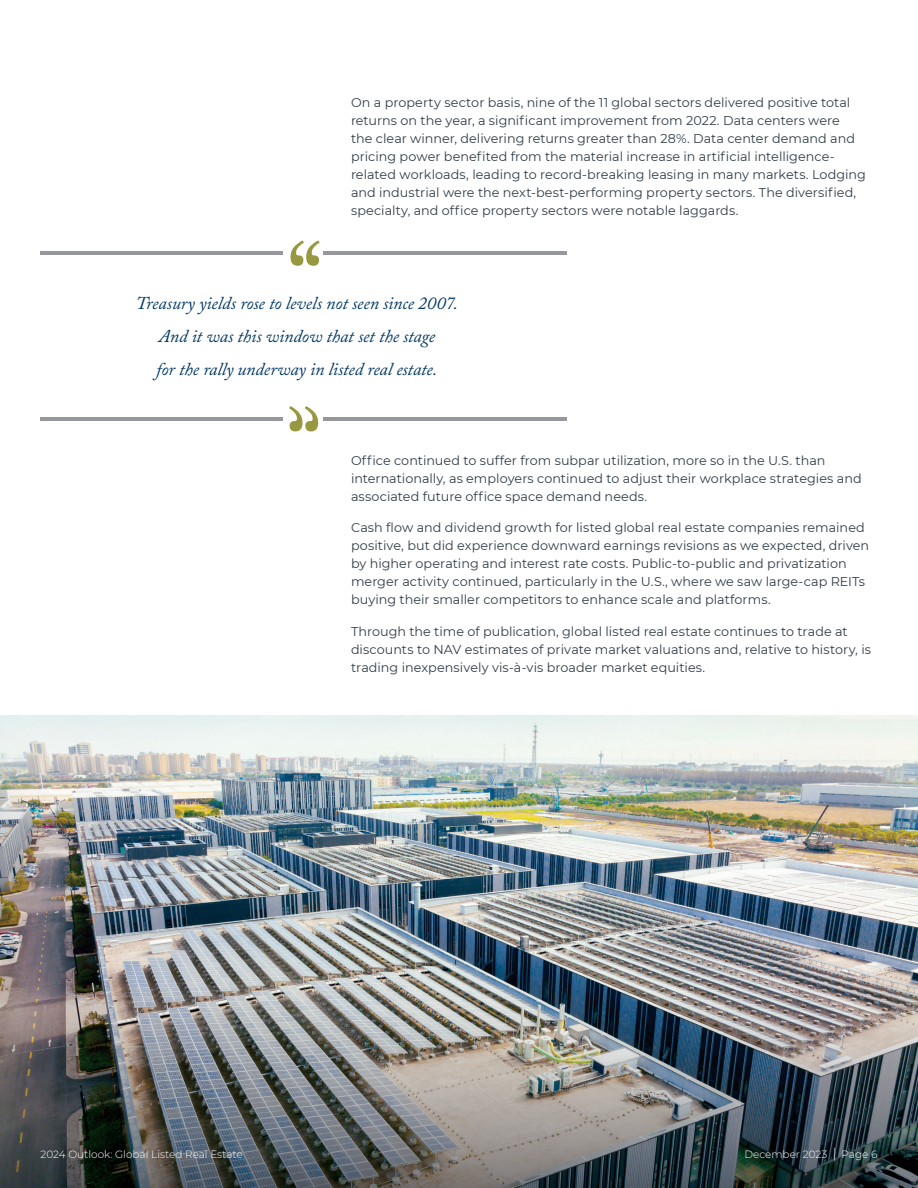
<style>
.page{position:relative;width:918px;height:1188px;background:#fff}
.page>*{position:absolute;margin:0;border:0;box-sizing:border-box;transform-origin:0 0}
.Highlight_Quotes{font:italic 18px/33px "Adobe Caslon Pro";letter-spacing:-.005em;color:#003864;text-align:center}
.Body_Copy{font:12.75px/18px "Montserrat";letter-spacing:.005em;color:#303d48}
.t1{font:300 10.5px "Montserrat";color:#fff}
.s1{font-size:13.65px}
</style>
<div class="page">
<img style="left:0;top:716px;width:918px;height:472px">
<hr style="left:40px;top:251px;width:527px;height:4px;background:#97979e">
<div style="left:284px;top:233px;width:39px;height:40px;background:#fff"></div>
<svg style="left:291px;top:240px;width:29px;height:26px"></svg>
<hr style="left:40px;top:417px;width:527px;height:3px;background:#97979e">
<div style="left:284px;top:399px;width:39px;height:40px;background:#fff"></div>
<svg style="left:289px;top:406px;width:29px;height:25px"></svg>
<p class="Body_Copy" style="left:351px;top:93px;width:517px">On a property sector basis, nine of the 11 global sectors delivered positive total returns on the year, a significant improvement from 2022. Data centers were<br>the clear winner, delivering returns greater than 28%. Data center demand and pricing power benefited from the material increase in artificial intelligence&shy;related workloads, leading to record-breaking leasing in many markets. Lodging and industrial were the next-best-performing property sectors. The diversified, specialty, and office property sectors were notable laggards.</p>
<p class="Highlight_Quotes" style="left:136px;top:286px;width:324px">Treasury yields rose to levels not seen since 2007.<br>And it was this window that set the stage<br>for the rally underway in listed real estate.</p>
<p class="Body_Copy" style="left:351px;top:451px;width:512px">Office continued to suffer from subpar utilization, more so in the U.S. than internationally, as employers continued to adjust their workplace strategies and associated future office space demand needs.</p>
<p class="Body_Copy" style="left:351px;top:518px;width:520px">Cash flow and dividend growth for listed global real estate companies remained positive, but did experience downward earnings revisions as we expected, driven by higher operating and interest rate costs. Public-to-public and privatization merger activity continued, particularly in the U.S., where we saw large-cap REITs buying their smaller competitors to enhance scale and platforms.</p>
<p class="Body_Copy" style="left:351px;top:622px;width:522px">Through the time of publication, global listed real estate continues to trade at discounts to NAV estimates of private market valuations and, relative to history, is trading inexpensively vis-à-vis broader market equities.</p>
<p class="t1" style="left:40px;top:1147px;width:204px">2024 Outlook: Global Listed Real Estate</p>
<p class="t1" style="left:745px;top:1147px;width:134px">December 2023 <span class="s1">|</span> Page 6</p>
</div>
